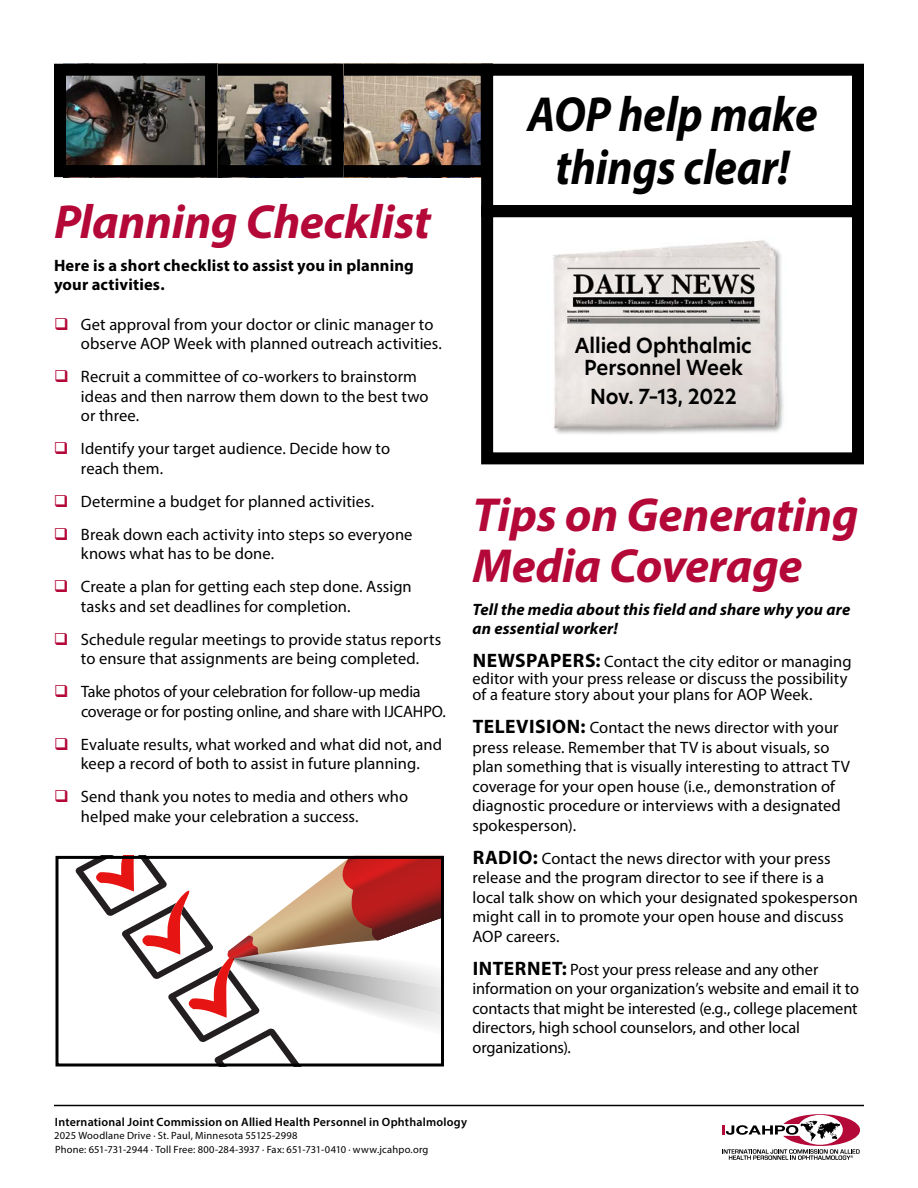
<style>
.page{position:relative;width:918px;height:1188px;background:#fff}
.page>*{position:absolute;margin:0;border:0;box-sizing:border-box;transform-origin:0 0}
.t1{font:italic 700 49.5px/52.5px "Myriad Pro";letter-spacing:-.005em;color:#000;text-align:center;scale:.91 1}
.t2{font:italic 700 48px/51px "Myriad Pro";letter-spacing:-.005em;color:#b30838}
.t3{font:600 20.4px/21.8px "Hero New";letter-spacing:-.005em;color:#000;text-align:center}
.t4{font:16.5px/19.5px "Myriad Pro";color:#000}
.t5{font:italic 700 16.5px/19.5px "Myriad Pro";letter-spacing:.01em;color:#000}
.t6{font:700 16.5px/19.5px "Myriad Pro";letter-spacing:.01em;color:#000}
.t7{font:600 12px "Myriad Pro";letter-spacing:.015em;color:#000}
.t8{font:10.5px/13.5px "Myriad Pro";letter-spacing:.02em;color:#000}
.s1{font-weight:700;font-size:19.5px}
</style>
<div class="page">
<hr style="left:54px;top:1105px;width:810px;height:1px;background:#000">
<svg style="left:722px;top:1114px;width:138px;height:46px"></svg>
<div style="left:481px;top:205px;width:383px;height:259px;border:12px solid #000"></div>
<svg style="left:75px;top:860px;width:365px;height:202px"></svg>
<div style="left:56px;top:856px;width:388px;height:210px;border:3px solid #000"></div>
<img style="left:553px;top:240px;width:231px;height:194px">
<img style="left:345px;top:77px;width:135px;height:87px">
<div style="left:332px;top:64px;width:161px;height:113px;border:12px solid #000"></div>
<img style="left:217px;top:77px;width:113px;height:87px">
<div style="left:204px;top:64px;width:139px;height:113px;border:12px solid #000"></div>
<div style="left:481px;top:64px;width:383px;height:153px;border:12px solid #000"></div>
<img style="left:67px;top:77px;width:137px;height:87px">
<div style="left:54px;top:64px;width:163px;height:113px;border:12px solid #000"></div>
<h2 class="t2" style="left:54px;top:194px;width:378px">Planning Checklist</h2>
<p class="t6" style="left:54px;top:255px;width:361px">Here is a short checklist to assist you in planning your activities.</p>
<p class="t4" style="left:81px;top:314px;width:363px">Get approval from your doctor or clinic manager to observe AOP Week with planned outreach activities.</p>
<p class="t4" style="left:81px;top:367px;width:349px">Recruit a committee of co-workers to brainstorm ideas and then narrow them down to the best two or three.</p>
<p class="t4" style="left:81px;top:439px;width:311px">Identify your target audience. Decide how to reach them.</p>
<p class="t4" style="left:81px;top:485px;width:333px;line-height:33px">Determine a budget for planned activities.<br>Break down each activity into steps so everyone</p>
<p class="t4" style="left:81px;top:537px;width:332px;line-height:33px">knows what has to be done.<br>Create a plan for getting each step done. Assign</p>
<p class="t4" style="left:81px;top:590px;width:362px;line-height:33px">tasks and set deadlines for completion.<br>Schedule regular meetings to provide status reports</p>
<p class="t4" style="left:81px;top:642px;width:341px;line-height:33px">to ensure that assignments are being completed.<br>Take photos of your celebration for follow-up media</p>
<p class="t4" style="left:81px;top:695px;width:366px;line-height:33px">coverage or for posting online, and share with IJCAHPO.<br>Evaluate results, what worked and what did not, and</p>
<p class="t4" style="left:81px;top:747px;width:340px;line-height:33px">keep a record of both to assist in future planning.<br>Send thank you notes to media and others who</p>
<p class="t4" style="left:81px;top:806px;width:279px">helped make your celebration a success.</p>
<h1 class="t1" style="left:527px;top:87px;width:320px">AOP help make things clear!</h1>
<p class="t3" style="left:575px;top:335px;width:178px">Allied Ophthalmic<br>Personnel Week</p>
<p class="t3" style="left:590px;top:386px;width:148px">Nov. 7–13, 2022</p>
<h2 class="t2" style="left:472px;top:487px;width:388px">Tips on Generating<br>Media Coverage</h2>
<p class="t5" style="left:472px;top:599px;width:379px">Tell the media about this field and share why you are an essential worker!</p>
<p class="t4" style="left:472px;top:653px;width:381px;line-height:16.5px"><span class="s1">NEWSPAPERS:</span> Contact the city editor or managing editor with your press release or discuss the possibility of a feature story about your plans for AOP Week.</p>
<p class="t4" style="left:472px;top:718px;width:379px"><span class="s1">TELEVISION:</span> Contact the news director with your press release. Remember that TV is about visuals, so plan something that is visually interesting to attract TV coverage for your open house (i.e., demonstration of diagnostic procedure or interviews with a designated spokesperson).</p>
<p class="t4" style="left:472px;top:848px;width:387px"><span class="s1">RADIO:</span> Contact the news director with your press release and the program director to see if there is a local talk show on which your designated spokesperson might call in to promote your open house and discuss AOP careers.</p>
<p class="t4" style="left:472px;top:959px;width:388px"><span class="s1">INTERNET:</span> Post your press release and any other information on your organization’s website and email it to contacts that might be interested (e.g., college placement directors, high school counselors, and other local organizations).</p>
<p class="t7" style="left:55px;top:1114px;width:414px">International Joint Commission on Allied Health Personnel in Ophthalmology</p>
<p class="t8" style="left:54px;top:1129px;width:376px">2025 Woodlane Drive · St. Paul, Minnesota 55125-2998<br>Phone: 651-731-2944 · Toll Free: 800-284-3937 · Fax: 651-731-0410 · www.jcahpo.org</p>
</div>
